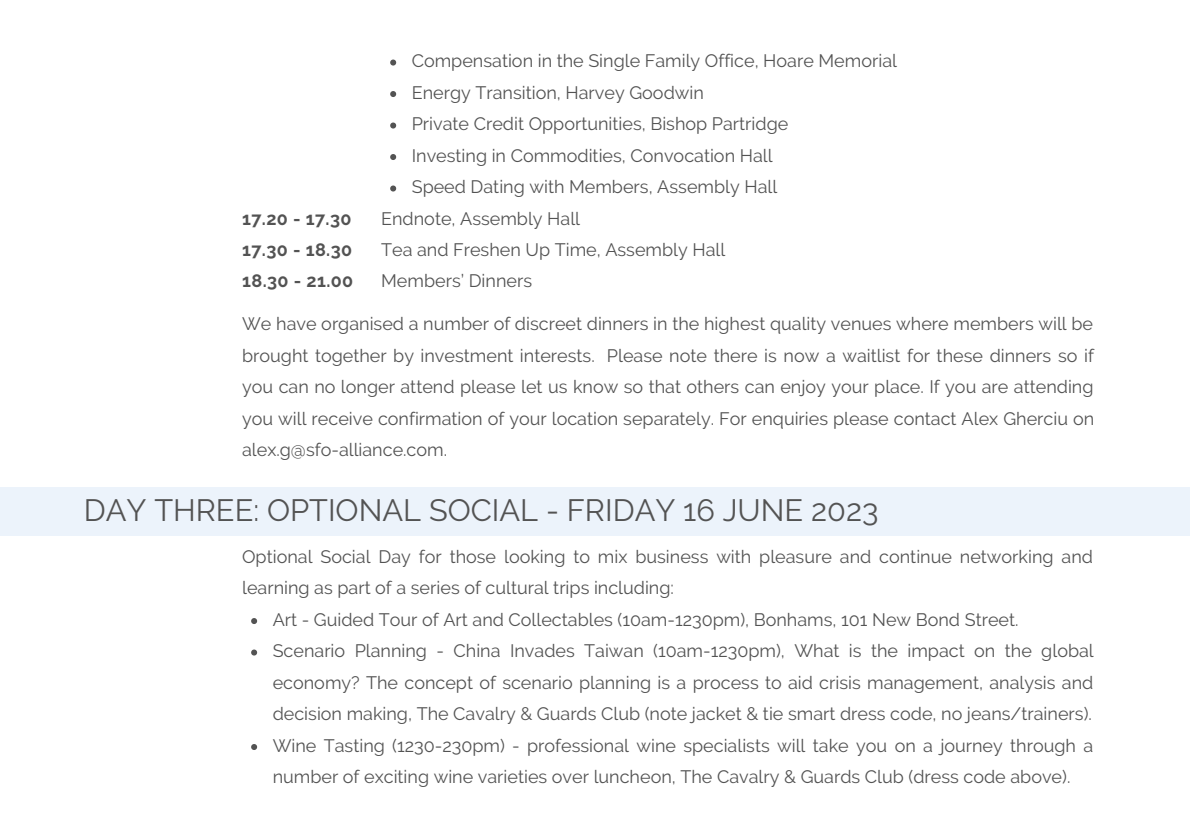
<style>
.page{position:relative;width:1190px;height:839px;background:#fff}
.page>*{position:absolute;margin:0;border:0;box-sizing:border-box;transform-origin:0 0}
.t1{font:30.8px "Raleway";color:#535353}
.t2{font:18px/31.4px "Raleway";color:#535353;text-align:justify}
.t3{font:700 18px "Raleway";letter-spacing:.025em;color:#535353}
</style>
<div class="page">
<div style="left:0;top:487px;width:1190px;height:48px;background:#ecf3fb"></div>
<svg style="left:390px;top:60px;width:6px;height:6px"></svg>
<svg style="left:390px;top:91px;width:6px;height:6px"></svg>
<svg style="left:390px;top:122px;width:6px;height:6px"></svg>
<svg style="left:390px;top:154px;width:6px;height:6px"></svg>
<svg style="left:390px;top:185px;width:6px;height:6px"></svg>
<svg style="left:251px;top:618px;width:6px;height:6px"></svg>
<svg style="left:251px;top:649px;width:6px;height:6px"></svg>
<svg style="left:251px;top:744px;width:6px;height:6px"></svg>
<p class="t2" style="left:412px;top:45px;width:487px">Compensation in the Single Family Office, Hoare Memorial</p>
<p class="t2" style="left:412px;top:76px;width:294px">Energy Transition, Harvey Goodwin</p>
<p class="t2" style="left:412px;top:108px;width:378px">Private Credit Opportunities, Bishop Partridge</p>
<p class="t2" style="left:412px;top:139px;width:362px">Investing in Commodities, Convocation Hall</p>
<p class="t2" style="left:412px;top:171px;width:367px">Speed Dating with Members, Assembly Hall</p>
<p class="t2" style="left:381px;top:202px;width:200px">Endnote, Assembly Hall</p>
<p class="t2" style="left:381px;top:234px;width:346px">Tea and Freshen Up Time, Assembly Hall</p>
<p class="t2" style="left:381px;top:265px;width:152px">Members’ Dinners</p>
<p class="t3" style="left:242px;top:207px;width:111px">17.20 - 17.30</p>
<p class="t3" style="left:242px;top:239px;width:112px">17.30 - 18.30</p>
<p class="t3" style="left:242px;top:270px;width:113px">18.30 - 21.00</p>
<p class="t2" style="left:242px;top:308px;width:854px">We have organised a number of discreet dinners in the highest quality venues where members will be brought together by investment interests. Please note there is now a waitlist for these dinners so if you can no longer attend please let us know so that others can enjoy your place. If you are attending you will receive confirmation of your location separately. For enquiries please contact Alex Gherciu on alex.g@sfo-alliance.com.</p>
<p class="t1" style="left:84px;top:492px;width:796px">DAY THREE: OPTIONAL SOCIAL - FRIDAY 16 JUNE 2023</p>
<p class="t2" style="left:242px;top:540px;width:852px">Optional Social Day for those looking to mix business with pleasure and continue networking and learning as part of a series of cultural trips including:</p>
<p class="t2" style="left:273px;top:603px;width:747px">Art - Guided Tour of Art and Collectables (10am-1230pm), Bonhams, 101 New Bond Street.</p>
<p class="t2" style="left:273px;top:635px;width:823px">Scenario Planning - China Invades Taiwan (10am-1230pm), What is the impact on the global economy? The concept of scenario planning is a process to aid crisis management, analysis and decision making, The Cavalry &amp; Guards Club (note jacket &amp; tie smart dress code, no jeans/trainers).</p>
<p class="t2" style="left:273px;top:729px;width:822px">Wine Tasting (1230-230pm) - professional wine specialists will take you on a journey through a number of exciting wine varieties over luncheon, The Cavalry &amp; Guards Club (dress code above).</p>
</div>
